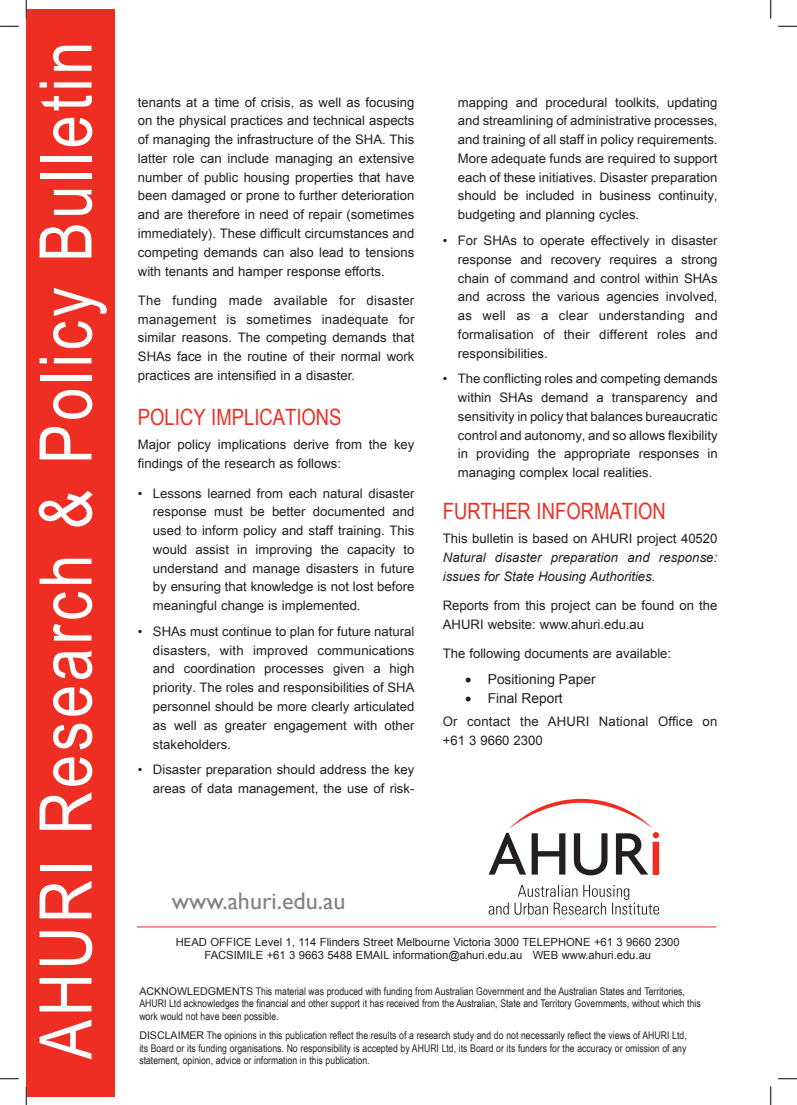
<style>
.page{position:relative;width:797px;height:1105px;background:#fff}
.page>*{position:absolute;margin:0;border:0;box-sizing:border-box;transform-origin:0 0}
.t1{font:72.5px "Arial Narrow";letter-spacing:.05em;color:#fff}
.t2{font:24px "Gill Sans";color:#808285}
.t3{font:22.5px "Arial Narrow";color:#ee2e22}
.t4{font:13.75px "Arial";color:#231f20}
.t5{font:13.12px/18.8px "Arial Unicode MS";color:#231f20;text-align:justify}
.t6{font:13.12px/18.8px "Arial";color:#231f20}
.t7{font:italic 13.12px/18.8px "Arial";letter-spacing:.005em;color:#231f20}
.t8{font:11.25px/12.5px "Arial";color:#231f20;text-align:center}
.t9{font:10.62px/12.5px "Arial Narrow";color:#231f20}
.s1{font-family:"Arial"}
</style>
<div class="page">
<div style="left:26px;top:9px;width:89px;height:1087px;background:#ee2e22"></div>
<hr style="left:137px;top:927px;width:579px;height:1px;background:#ee2e22">
<svg style="left:488px;top:799px;width:171px;height:76px"></svg>
<svg style="left:488px;top:885px;width:171px;height:30px"></svg>
<svg style="left:0;top:25px;width:19px;height:2px"></svg>
<svg style="left:778px;top:25px;width:19px;height:2px"></svg>
<svg style="left:0;top:1078px;width:19px;height:1px"></svg>
<svg style="left:778px;top:1078px;width:19px;height:1px"></svg>
<svg style="left:25px;top:0;width:2px;height:19px"></svg>
<svg style="left:25px;top:1086px;width:2px;height:19px"></svg>
<svg style="left:770px;top:0;width:1px;height:19px"></svg>
<svg style="left:770px;top:1086px;width:1px;height:19px"></svg>
<h1 class="t1" style="left:13px;top:1059px;width:1019px;rotate:-90deg">AHURI Research &amp; Policy Bulletin</h1>
<p class="t6" style="left:138px;top:93px;width:278px;text-align:justify">tenants at a time of crisis, as well as focusing on the physical practices and technical aspects of managing the infrastructure of the SHA. This latter role can include managing an extensive number of public housing properties that have been damaged or prone to further deterioration and are therefore in need of repair (sometimes immediately). These difficult circumstances and competing demands can also lead to tensions with tenants and hamper response efforts.</p>
<p class="t6" style="left:138px;top:291px;width:278px;text-align:justify">The funding made available for disaster management is sometimes inadequate for similar reasons. The competing demands that SHAs face in the routine of their normal work practices are intensified in a disaster.</p>
<h3 class="t3" style="left:138px;top:401px;width:205px">POLICY IMPLICATIONS</h3>
<p class="t6" style="left:138px;top:436px;width:278px">Major policy implications derive from the key findings of the research as follows:</p>
<p class="t5" style="left:153px;top:483px;width:263px;text-indent:-15px">• Lessons learned from each natural disaster response must be better documented and used to inform policy and staff training. This would assist in improving the capacity to understand and manage disasters in future by ensuring that knowledge is not lost before meaningful change is implemented.</p>
<p class="t5" style="left:153px;top:622px;width:263px;text-indent:-15px">• SHAs must continue to plan for future natural disasters, with improved communications and coordination processes given a high priority. The roles and responsibilities of SHA personnel should be more clearly articulated as well as greater engagement with other stakeholders.</p>
<p class="t5" style="left:138px;top:760px;width:278px;text-align:right">• Disaster preparation should address the key areas of data management, the use of risk-</p>
<p class="t5" style="left:458px;top:92px;width:261px">mapping and procedural toolkits, updating and streamlining of administrative processes, and training of all staff in policy requirements.<br>More adequate funds are required to support each of these initiatives. Disaster preparation should be included in business continuity, budgeting and planning cycles.</p>
<p class="t5" style="left:458px;top:231px;width:261px;text-indent:-15px">• For SHAs to operate effectively in disaster response and recovery requires a strong chain of command and control within SHAs and across the various agencies involved, as well as a clear understanding and formalisation of their different roles and responsibilities.</p>
<p class="t5" style="left:458px;top:369px;width:261px;text-indent:-15px">• The conflicting roles and competing demands within SHAs demand a transparency and sensitivity in policy that balances bureaucratic control and autonomy, and so allows flexibility in providing the appropriate responses in managing complex local realities.</p>
<h3 class="t3" style="left:443px;top:494px;width:224px">FURTHER INFORMATION</h3>
<p class="t6" style="left:443px;top:529px;width:276px">This bulletin is based on AHURI project 40520</p>
<p class="t7" style="left:443px;top:548px;width:276px">Natural disaster preparation and response: issues for State Housing Authorities.</p>
<p class="t6" style="left:443px;top:596px;width:276px">Reports from this project can be found on the<br>AHURI website: www.ahuri.edu.au</p>
<p class="t6" style="left:443px;top:644px;width:230px">The following documents are available:</p>
<p class="t4" style="left:465px;top:670px;width:132px">• Positioning Paper</p>
<p class="t4" style="left:465px;top:689px;width:99px">• Final Report</p>
<p class="t6" style="left:443px;top:711px;width:276px;line-height:19.4px">Or contact the AHURI National Office on +61 3 9660 2300</p>
<h2 class="t2" style="left:172px;top:887px;width:175px">www.ahuri.edu.au</h2>
<p class="t8" style="left:176px;top:936px;width:505px">HEAD OFFICE Level 1, 114 Flinders Street Melbourne Victoria 3000 TELEPHONE +61 3 9660 2300<br>FACSIMILE +61 3 9663 5488 EMAIL information@ahuri.edu.au WEB www.ahuri.edu.au</p>
<p class="t9" style="left:139px;top:984px;width:563px"><span class="s1">ACKNOWLEDGMENTS</span> This material was produced with funding from Australian Government and the Australian States and Territories,<br>AHURI Ltd acknowledges the financial and other support it has received from the Australian, State and Territory Governments, without which this work would not have been possible.</p>
<p class="t9" style="left:139px;top:1029px;width:549px;text-align:justify"><span class="s1">DISCLAIMER</span> The opinions in this publication reflect the results of a research study and do not necessarily reflect the views of AHURI Ltd, its Board or its funding organisations. No responsibility is accepted by AHURI Ltd, its Board or its funders for the accuracy or omission of any statement, opinion, advice or information in this publication.</p>
</div>
